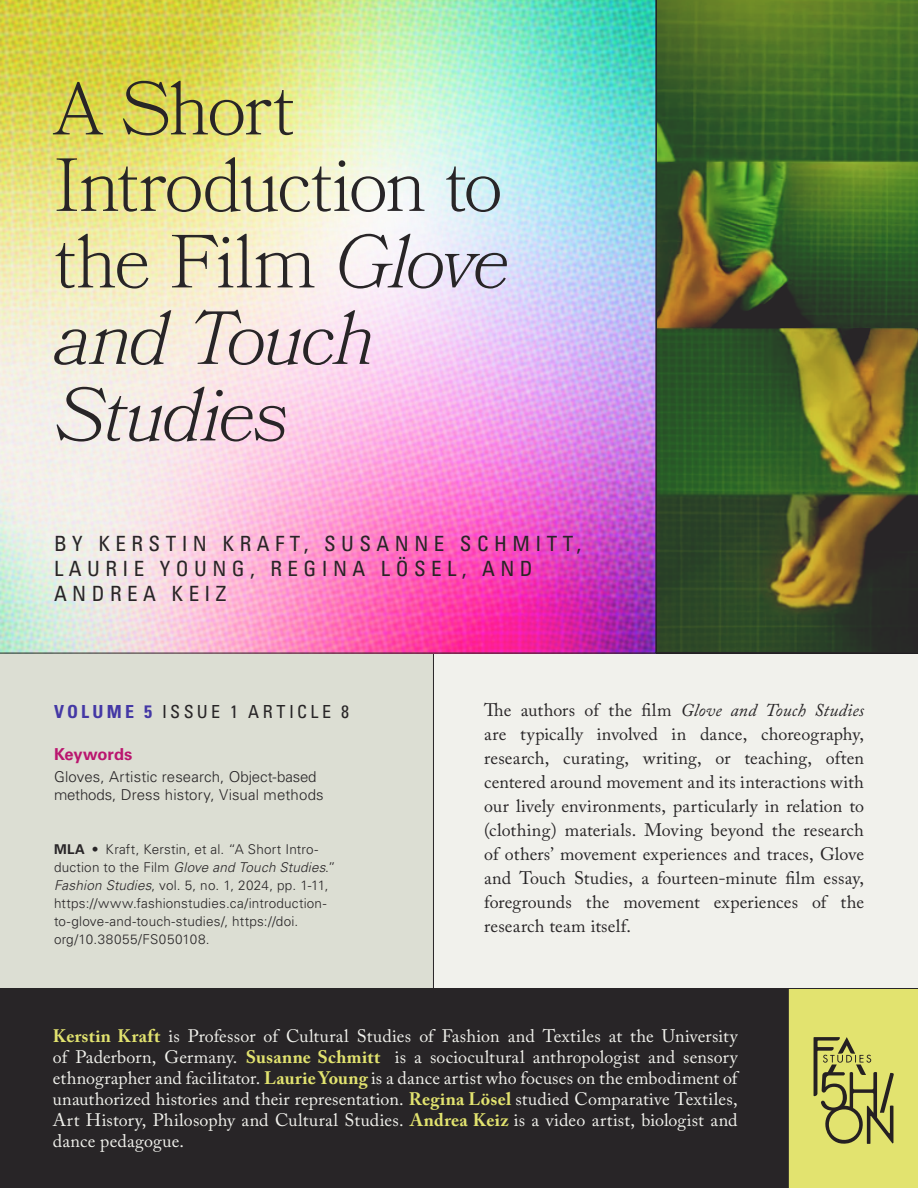
<style>
.page{position:relative;width:918px;height:1188px;background:#fff}
.page>*{position:absolute;margin:0;border:0;box-sizing:border-box;transform-origin:0 0}
.Cover_Title{font:300 75px/76.5px "Bookmania";letter-spacing:-.035em;color:#282527}
.Author_Name{font:condensed 21px/25.2px "Univers LT Std";letter-spacing:.26em;color:#282527}
.Abstract_Heading{font:18px/21px "Adobe Caslon Pro";letter-spacing:.005em;color:#f1f1ec;text-align:justify}
.Abstract_Body_Copy{font:18px/24px "Adobe Caslon Pro";letter-spacing:.01em;color:#282527;text-align:justify}
.Abstract{font:condensed 18px "Univers LT Std";letter-spacing:.185em;color:#282527}
.Keywords_Heading{font:700 16.5px "Univers LT Std";letter-spacing:-.005em;color:#ba166f}
.Abstract-2{font:300 15px/18px "Univers LT Std";letter-spacing:.005em;color:#282527}
.Abstract-3{font:300 13.5px/18px "Univers LT Std";letter-spacing:.015em;color:#282527}
.s1{font-style:italic}
.s2{font-weight:700;color:#4438a5}
.s3{font-weight:700}
.s4{font-weight:700;color:#e2e36f}
</style>
<div class="page">
<div style="left:434px;top:653px;width:484px;height:335px;background:#f1f1ec"></div>
<div style="left:0;top:653px;width:434px;height:335px;background:#dcded3"></div>
<img style="left:0;top:0;width:656px;height:653px">
<div style="left:0;top:988px;width:788px;height:200px;background:#282527"></div>
<svg style="left:788px;top:988px;width:130px;height:200px;background:#cdce66"></svg>
<svg style="left:656px;top:0;width:262px;height:653px;background:#496027"></svg>
<p class="Cover_Title" style="left:54px;top:70px;width:458px">A Short<br>Introduction to the Film <span class="s1">Glove and Touch<br>Studies</span></p>
<p class="Author_Name" style="left:54px;top:530px;width:529px">BY KERSTIN KRAFT, SUSANNE SCHMITT,<br>LAURIE YOUNG, REGINA LÖSEL, AND</p>
<p class="Author_Name" style="left:54px;top:581px;width:174px">ANDREA KEIZ</p>
<p class="Abstract" style="left:54px;top:700px;width:297px"><span class="s2">VOLUME 5</span> ISSUE 1 ARTICLE 8</p>
<p class="Keywords_Heading" style="left:54px;top:744px;width:80px">Keywords</p>
<p class="Abstract-2" style="left:54px;top:768px;width:271px">Gloves, Artistic research, Object-based methods, Dress history, Visual methods</p>
<p class="Abstract-3" style="left:54px;top:840px;width:283px"><span class="s3">MLA •</span> Kraft, Kerstin, et al. “A Short Intro&shy;duction to the Film <span class="s1">Glove and Touch Studies</span>.” <span class="s1">Fashion Studies</span>, vol. 5, no. 1, 2024, pp. 1-11, https://www.fashionstudies.ca/introduction&shy;to-glove-and-touch-studies/, https://doi. org/10.38055/FS050108.</p>
<p class="Abstract_Body_Copy" style="left:484px;top:698px;width:381px">The authors of the film <span class="s1">Glove and Touch Studies </span>are typically involved in dance, choreography, research, curating, writing, or teaching, often centered around movement and its interactions with our lively environments, particularly in relation to (clothing) materials. Moving beyond the research of others’ movement experiences and traces, Glove and Touch Studies, a fourteen-minute film essay, foregrounds the movement experiences of the research team itself.</p>
<p class="Abstract_Heading" style="left:53px;top:1025px;width:686px"><span class="s4">Kerstin Kraft</span> is Professor of Cultural Studies of Fashion and Textiles at the University of Paderborn, Germany. <span class="s4">Susanne Schmitt</span> is a sociocultural anthropologist and sensory ethnographer and facilitator. <span class="s4">Laurie Young</span> is a dance artist who focuses on the embodiment of unauthorized histories and their representation. <span class="s4">Regina Lösel</span> studied Comparative Textiles, Art History, Philosophy and Cultural Studies. <span class="s4">Andrea Keiz</span> is a video artist, biologist and dance pedagogue.</p>
</div>
